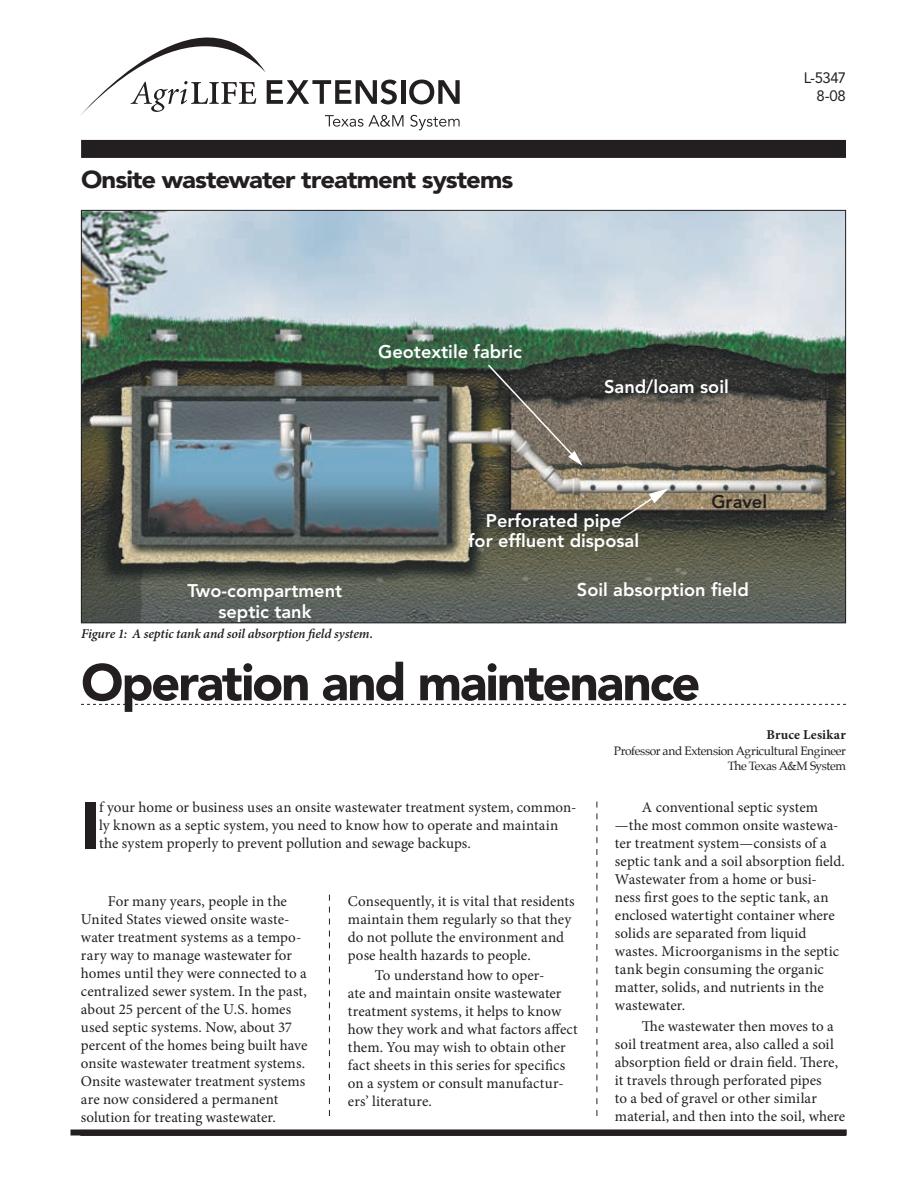
<style>
.page{position:relative;width:918px;height:1188px;background:#fff}
.page>*{position:absolute;margin:0;border:0;box-sizing:border-box;transform-origin:0 0}
.t1{font:900 65.85px "Avenir";color:#231f20}
.t2{font:900 51px "Avenir";letter-spacing:-.04em;color:#231f20}
.t3{font:900 24.3px "Avenir";letter-spacing:-.035em;color:#231f20;scale:1.05 1}
.t4{font:800 18.15px/20.5px "Avenir";color:#fff;text-align:center}
.t5{font:800 18.15px "Avenir";color:#231f20}
.t6{font:15px/18px "Minion Pro";letter-spacing:.005em;color:#231f20}
.t7{font:15px/18px "Avenir";letter-spacing:-.035em;color:#231f20;text-align:right}
.t8{font:italic 600 13.5px "Minion Pro";letter-spacing:-.01em;color:#231f20}
.t9{font:700 13.5px "Minion Pro";letter-spacing:.02em;color:#231f20}
.t10{font:12px/14.4px "Palatino";letter-spacing:-.03em;color:#231f20;text-align:right}
</style>
<div class="page">
<div style="left:81px;top:140px;width:765px;height:18px;background:#231f20"></div>
<hr style="left:401px;top:80px;width:4px;height:24px;background:#231f20">
<svg style="left:409px;top:79px;width:51px;height:25px"></svg>
<svg style="left:410px;top:115px;width:50px;height:15px"></svg>
<svg style="left:81px;top:38px;width:322px;height:89px"></svg>
<img style="left:83px;top:212px;width:761px;height:409px">
<svg style="left:618px;top:487px;width:53px;height:35px;background:#817a6d"></svg>
<svg style="left:486px;top:363px;width:97px;height:103px;background:#646157"></svg>
<svg style="left:81px;top:704px;width:765px;height:1px"></svg>
<div style="left:70px;top:1130px;width:777px;height:6px;background:#231f20"></div>
<svg style="left:329px;top:895px;width:1px;height:221px"></svg>
<svg style="left:597px;top:802px;width:1px;height:314px"></svg>
<h3 class="t3" style="left:81px;top:165px;width:413px">Onsite wastewater treatment systems</h3>
<p class="t7" style="left:804px;top:69px;width:44px">L-5347<br>8-08</p>
<p class="t4" style="left:378px;top:341px;width:145px">Geotextile fabric</p>
<p class="t4" style="left:604px;top:377px;width:126px">Sand/loam soil</p>
<p class="t5" style="left:711px;top:491px;width:57px">Gravel</p>
<p class="t4" style="left:468px;top:510px;width:172px">Perforated pipe<br>for effluent disposal</p>
<p class="t4" style="left:188px;top:580px;width:156px">Two-compartment</p>
<p class="t4" style="left:577px;top:579px;width:173px">Soil absorption field</p>
<p class="t4" style="left:218px;top:601px;width:95px">septic tank</p>
<p class="t8" style="left:81px;top:624px;width:294px">Figure 1: A septic tank and soil absorption field system.</p>
<h2 class="t2" style="left:81px;top:652px;width:621px">Operation and maintenance</h2>
<h1 class="t1" style="left:81px;top:786px;width:21px">I</h1>
<p class="t6" style="left:99px;top:799px;width:479px">f your home or business uses an onsite wastewater treatment system, common&shy;ly known as a septic system, you need to know how to operate and maintain the system properly to prevent pollution and sewage backups.</p>
<p class="t6" style="left:81px;top:892px;width:228px;text-indent:27px">For many years, people in the United States viewed onsite waste&shy;water treatment systems as a tempo&shy;rary way to manage wastewater for homes until they were connected to a centralized sewer system. In the past, about 25 percent of the U.S. homes used septic systems. Now, about 37 percent of the homes being built have onsite wastewater treatment systems.<br>Onsite wastewater treatment systems are now considered a permanent solution for treating wastewater.</p>
<p class="t6" style="left:348px;top:892px;width:228px">Consequently, it is vital that residents maintain them regularly so that they do not pollute the environment and pose health hazards to people.</p>
<p class="t6" style="left:348px;top:966px;width:231px;text-indent:27px">To understand how to oper-<br>ate and maintain onsite wastewater treatment systems, it helps to know how they work and what factors affect them. You may wish to obtain other fact sheets in this series for specifics on a system or consult manufactur&shy;ers’ literature.</p>
<p class="t9" style="left:767px;top:725px;width:81px">Bruce Lesikar</p>
<p class="t10" style="left:614px;top:744px;width:234px">Professor and Extension Agricultural Engineer<br>The Texas A&amp;M System</p>
<p class="t6" style="left:615px;top:799px;width:231px;text-indent:27px">A conventional septic system —the most common onsite wastewa&shy;ter treatment system—consists of a septic tank and a soil absorption field.<br>Wastewater from a home or busi&shy;ness first goes to the septic tank, an enclosed watertight container where solids are separated from liquid wastes. Microorganisms in the septic tank begin consuming the organic matter, solids, and nutrients in the wastewater.</p>
<p class="t6" style="left:615px;top:1017px;width:232px;text-indent:27px">The wastewater then moves to a soil treatment area, also called a soil absorption field or drain field. There, it travels through perforated pipes<br>to a bed of gravel or other similar material, and then into the soil, where</p>
</div>
